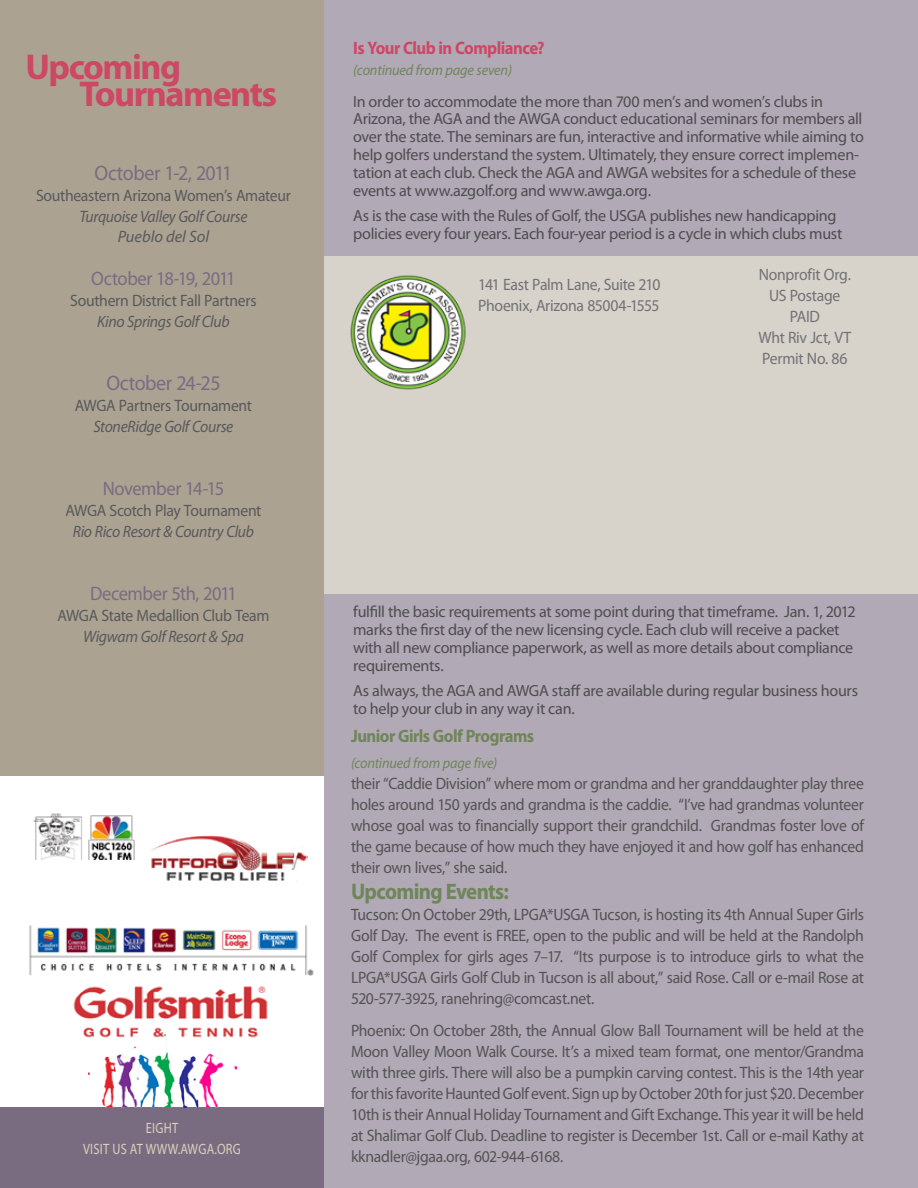
<style>
.page{position:relative;width:918px;height:1188px;background:#fff}
.page>*{position:absolute;margin:0;border:0;box-sizing:border-box;transform-origin:0 0}
.t1{font:700 36px/27px "Myriad Pro";letter-spacing:-.04em;color:#cc4865}
.t2{font:700 22.5px "Myriad Pro";letter-spacing:-.035em;color:#6f855a;scale:.93 1}
.t3{font:21px "Myriad Pro";letter-spacing:-.02em;color:#796c81;scale:.95 1}
.t4{font:19.5px "Myriad Pro";letter-spacing:-.025em;color:#796c81;scale:.95 1}
.t5{font:700 18px "Myriad Pro";letter-spacing:-.03em;color:#cc4865;scale:.93 1}
.t6{font:700 18px "Myriad Pro";letter-spacing:-.03em;color:#6f855a;scale:.93 1}
.t7{font:16.5px/21px "Myriad Pro";letter-spacing:-.02em;color:#535355;text-align:justify;scale:.95 1}
.t8{font:16.5px "Myriad Pro";letter-spacing:-.02em;color:#58595b;scale:.95 1}
.t9{font:italic 16.5px/19.8px "Myriad Pro";letter-spacing:-.02em;color:#58595b;text-align:center;scale:.95 1}
.t10{font:16.5px/21px "Myriad Pro";letter-spacing:-.02em;color:#717275;scale:.95 1}
.t11{font:16.2px/18px "Myriad Pro";letter-spacing:-.02em;color:#4d4d4f}
.t12{font:italic 15px "Myriad Pro";letter-spacing:-.01em;color:#6f855a;scale:.95 1}
.t13{font:15px "Myriad Pro";color:#dbd0ba;scale:.83 1}
</style>
<div class="page">
<img style="left:151px;top:835px;width:156px;height:46px">
<img style="left:33px;top:813px;width:102px;height:47px">
<img style="left:73px;top:986px;width:195px;height:52px">
<img style="left:29px;top:925px;width:285px;height:51px">
<div style="left:0;top:1107px;width:324px;height:81px;background:#796c81"></div>
<img style="left:88px;top:1035px;width:149px;height:72px">
<div style="left:0;top:0;width:325px;height:775px;background:#aca292"></div>
<div style="left:324px;top:0;width:594px;height:1188px;background:#b1a9b5"></div>
<div style="left:324px;top:257px;width:594px;height:337px;background:#d7d2ca"></div>
<img style="left:350px;top:275px;width:116px;height:115px">
<h1 class="t1" style="left:80px;top:53px;width:199px;text-indent:-54px">Upcoming<br>Tournaments</h1>
<p class="t3" style="left:95px;top:160px;width:147px">October 1-2, 2011</p>
<p class="t8" style="left:36px;top:185px;width:270px">Southeastern Arizona Women’s Amateur</p>
<p class="t9" style="left:79px;top:206px;width:178px">Turquoise Valley Golf Course<br>Pueblo del Sol</p>
<p class="t4" style="left:91px;top:266px;width:154px">October 18-19, 2011</p>
<p class="t8" style="left:70px;top:290px;width:198px">Southern District Fall Partners</p>
<p class="t9" style="left:97px;top:311px;width:141px">Kino Springs Golf Club</p>
<p class="t3" style="left:106px;top:370px;width:122px">October 24-25</p>
<p class="t8" style="left:75px;top:395px;width:188px">AWGA Partners Tournament</p>
<p class="t9" style="left:94px;top:416px;width:149px">StoneRidge Golf Course</p>
<p class="t4" style="left:103px;top:476px;width:129px">November 14-15</p>
<p class="t8" style="left:66px;top:500px;width:208px">AWGA Scotch Play Tournament</p>
<p class="t9" style="left:73px;top:521px;width:192px">Rio Rico Resort &amp; Country Club</p>
<p class="t4" style="left:90px;top:581px;width:156px">December 5th, 2011</p>
<p class="t8" style="left:57px;top:605px;width:225px">AWGA State Medallion Club Team</p>
<p class="t9" style="left:83px;top:626px;width:171px">Wigwam Golf Resort &amp; Spa</p>
<p class="t13" style="left:146px;top:1119px;width:41px">EiGHT</p>
<p class="t13" style="left:83px;top:1140px;width:8px">visit</p>
<p class="t13" style="left:112px;top:1140px;width:51px">usatwww.awga.org</p>
<p class="t5" style="left:353px;top:36px;width:207px">Is Your Club in Compliance?</p>
<p class="t12" style="left:353px;top:61px;width:169px">(continued from page seven)</p>
<p class="t11" style="left:353px;top:92px;width:512px">In order to accommodate the more than 700 men’s and women’s clubs in Arizona, the AGA and the AWGA conduct educational seminars for members all over the state. The seminars are fun, interactive and informative while aiming to help golfers understand the system. Ultimately, they ensure correct implemen&shy;tation at each club. Check the AGA and AWGA websites for a schedule of these events at www.azgolf.org and www.awga.org.</p>
<p class="t11" style="left:353px;top:207px;width:491px">As is the case with the Rules of Golf, the USGA publishes new handicapping policies every four years. Each four-year period is a cycle in which clubs must</p>
<p class="t10" style="left:478px;top:274px;width:193px">141 East Palm Lane, Suite 210<br>Phoenix, Arizona 85004-1555</p>
<p class="t10" style="left:758px;top:263px;width:99px;text-align:center">Nonprofit Org.<br>US Postage<br>PAID<br>Wht Riv Jct, VT<br>Permit No. 86</p>
<p class="t11" style="left:353px;top:603px;width:504px">fulfill the basic requirements at some point during that timeframe. Jan. 1, 2012 marks the first day of the new licensing cycle. Each club will receive a packet with all new compliance paperwork, as well as more details about compliance requirements.</p>
<p class="t11" style="left:353px;top:681px;width:506px">As always, the AGA and AWGA staff are available during regular business hours to help your club in any way it can.</p>
<p class="t6" style="left:351px;top:724px;width:198px">Junior Girls Golf Programs</p>
<p class="t12" style="left:351px;top:754px;width:155px">(continued from page five)</p>
<p class="t7" style="left:351px;top:773px;width:542px">their “Caddie Division” where mom or grandma and her granddaughter play three holes around 150 yards and grandma is the caddie. “I’ve had grandmas volunteer whose goal was to financially support their grandchild. Grandmas foster love of the game because of how much they have enjoyed it and how golf has enhanced their own lives,” she said.</p>
<h2 class="t2" style="left:351px;top:877px;width:171px">Upcoming Events:</h2>
<p class="t7" style="left:351px;top:904px;width:542px">Tucson: On October 29th, LPGA*USGA Tucson, is hosting its 4th Annual Super Girls Golf Day. The event is FREE, open to the public and will be held at the Randolph Golf Complex for girls ages 7–17. “Its purpose is to introduce girls to what the LPGA*USGA Girls Golf Club in Tucson is all about,” said Rose. Call or e-mail Rose at 520-577-3925, ranehring@comcast.net.</p>
<p class="t7" style="left:351px;top:1019px;width:542px">Phoenix: On October 28th, the Annual Glow Ball Tournament will be held at the Moon Valley Moon Walk Course. It’s a mixed team format, one mentor/Grandma with three girls. There will also be a pumpkin carving contest. This is the 14th year for this favorite Haunted Golf event. Sign up by October 20th for just $20. December 10th is their Annual Holiday Tournament and Gift Exchange. This year it will be held at Shalimar Golf Club. Deadline to register is December 1st. Call or e-mail Kathy at kknadler@jgaa.org, 602-944-6168.</p>
</div>
